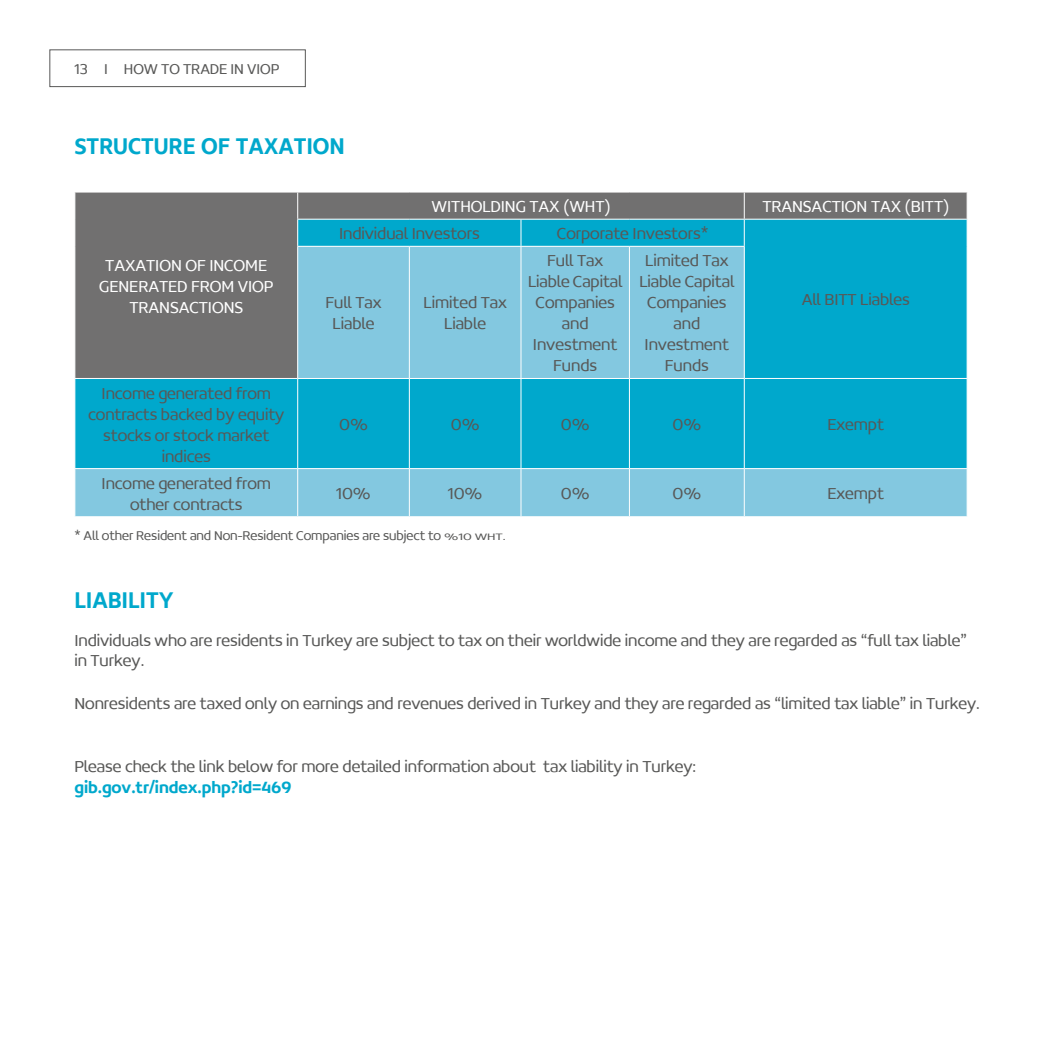
<style>
.page{position:relative;width:1042px;height:1042px;background:#fff}
.page>*{position:absolute;margin:0;border:0;box-sizing:border-box;transform-origin:0 0}
.t1{font:500 24.5px "Concord";letter-spacing:-.005em;color:#00a8cc;scale:.9 1}
.t2{font:300 17.5px/21px "Concord";letter-spacing:-.005em;color:#585857;text-align:center;scale:.95 1}
.t3{font:300 17.5px/21px "Concord";letter-spacing:-.005em;color:#fff;text-align:center;scale:.95 1}
.t4{font:500 17.5px "Concord";letter-spacing:-.005em;color:#00a8cc;scale:.95 1}
.t5{font:300 15.75px "Concord";letter-spacing:-.005em;color:#585857;scale:.95 1}
.t6{font:300 14px "Concord";letter-spacing:-.005em;color:#585857;scale:.95 1}
.s1{font-size:10.33px}
</style>
<div class="page">
<div style="left:50px;top:50px;width:255px;height:37px;border:1px solid #585857"></div>
<div style="left:75px;top:193px;width:891px;height:26px;background:#717070"></div>
<svg style="left:75px;top:219px;width:891px;height:27px;background:#1e9ab4"></svg>
<svg style="left:75px;top:246px;width:891px;height:270px;background:#45aec9"></svg>
<hr style="left:297px;top:219px;width:112px;height:1px;background:#fff">
<svg style="left:297px;top:192px;width:1px;height:54px"></svg>
<hr style="left:409px;top:219px;width:112px;height:1px;background:#fff">
<hr style="left:521px;top:219px;width:108px;height:1px;background:#fff">
<svg style="left:520px;top:220px;width:1px;height:26px"></svg>
<hr style="left:629px;top:219px;width:115px;height:1px;background:#fff">
<hr style="left:744px;top:219px;width:223px;height:1px;background:#fff">
<svg style="left:744px;top:192px;width:1px;height:54px"></svg>
<svg style="left:966px;top:192px;width:1px;height:54px"></svg>
<hr style="left:297px;top:246px;width:112px;height:1px;background:#fff">
<hr style="left:297px;top:247px;width:1px;height:131px;background:#fff">
<hr style="left:409px;top:246px;width:112px;height:1px;background:#fff">
<hr style="left:409px;top:247px;width:1px;height:131px;background:#fff">
<hr style="left:521px;top:246px;width:108px;height:1px;background:#fff">
<hr style="left:520px;top:247px;width:1px;height:131px;background:#fff">
<hr style="left:629px;top:246px;width:116px;height:1px;background:#fff">
<hr style="left:629px;top:247px;width:1px;height:131px;background:#fff">
<hr style="left:744px;top:247px;width:1px;height:131px;background:#fff">
<hr style="left:74px;top:378px;width:224px;height:1px;background:#fff">
<hr style="left:298px;top:378px;width:111px;height:1px;background:#fff">
<hr style="left:297px;top:379px;width:1px;height:89px;background:#fff">
<hr style="left:409px;top:378px;width:112px;height:1px;background:#fff">
<hr style="left:409px;top:379px;width:1px;height:89px;background:#fff">
<hr style="left:521px;top:378px;width:108px;height:1px;background:#fff">
<hr style="left:520px;top:379px;width:1px;height:89px;background:#fff">
<hr style="left:629px;top:378px;width:115px;height:1px;background:#fff">
<hr style="left:629px;top:379px;width:1px;height:89px;background:#fff">
<hr style="left:744px;top:378px;width:223px;height:1px;background:#fff">
<hr style="left:744px;top:379px;width:1px;height:89px;background:#fff">
<hr style="left:74px;top:468px;width:224px;height:1px;background:#fff">
<hr style="left:298px;top:468px;width:111px;height:1px;background:#fff">
<hr style="left:297px;top:469px;width:1px;height:47px;background:#fff">
<hr style="left:409px;top:468px;width:112px;height:1px;background:#fff">
<hr style="left:409px;top:469px;width:1px;height:47px;background:#fff">
<hr style="left:521px;top:468px;width:108px;height:1px;background:#fff">
<hr style="left:520px;top:469px;width:1px;height:47px;background:#fff">
<hr style="left:629px;top:468px;width:115px;height:1px;background:#fff">
<hr style="left:629px;top:469px;width:1px;height:47px;background:#fff">
<hr style="left:744px;top:468px;width:223px;height:1px;background:#fff">
<hr style="left:744px;top:469px;width:1px;height:47px;background:#fff">
<p class="t5" style="left:74px;top:60px;width:217px">13 I HOW TO TRADE IN VIOP</p>
<h1 class="t1" style="left:74px;top:131px;width:302px">STRUCTURE OF TAXATION</h1>
<p class="t3" style="left:99px;top:254px;width:185px">TAXATION OF INCOME<br>GENERATED FROM VIOP<br>TRANSACTIONS</p>
<p class="t2" style="left:88px;top:382px;width:208px">Income generated from contracts backed by equity stocks or stock market indices</p>
<p class="t3" style="left:431px;top:196px;width:190px">WITHOLDING TAX (WHT)</p>
<p class="t3" style="left:762px;top:196px;width:198px">TRANSACTION TAX (BITT)</p>
<p class="t2" style="left:339px;top:223px;width:150px">Individual Investors</p>
<p class="t2" style="left:557px;top:223px;width:161px">Corporate Investors*</p>
<p class="t2" style="left:528px;top:250px;width:101px">Full Tax<br>Liable Capital<br>Companies and<br>Investment<br>Funds</p>
<p class="t2" style="left:639px;top:250px;width:102px">Limited Tax<br>Liable Capital<br>Companies and<br>Investment<br>Funds</p>
<p class="t2" style="left:325px;top:292px;width:61px">Full Tax</p>
<p class="t2" style="left:801px;top:289px;width:115px">All BITT Liables</p>
<p class="t2" style="left:333px;top:313px;width:46px">Liable</p>
<p class="t2" style="left:423px;top:292px;width:89px">Limited Tax<br>Liable</p>
<p class="t2" style="left:339px;top:414px;width:32px">0%</p>
<p class="t2" style="left:451px;top:414px;width:32px">0%</p>
<p class="t2" style="left:561px;top:414px;width:32px">0%</p>
<p class="t2" style="left:672px;top:414px;width:32px">0%</p>
<p class="t2" style="left:827px;top:414px;width:61px">Exempt</p>
<p class="t2" style="left:102px;top:472px;width:180px">Income generated from other contracts</p>
<p class="t2" style="left:336px;top:483px;width:38px">10%</p>
<p class="t2" style="left:448px;top:483px;width:38px">10%</p>
<p class="t2" style="left:561px;top:483px;width:32px">0%</p>
<p class="t2" style="left:672px;top:483px;width:32px">0%</p>
<p class="t2" style="left:827px;top:483px;width:61px">Exempt</p>
<p class="t6" style="left:74px;top:527px;width:455px">* All other Resident and Non-Resident Companies are subject to <span class="s1">%10 WHT.</span></p>
<h1 class="t1" style="left:74px;top:585px;width:112px">LIABILITY</h1>
<p class="t2" style="left:74px;top:630px;width:941px;line-height:19.9px;text-align:left">Individuals who are residents in Turkey are subject to tax on their worldwide income and they are regarded as “full tax liable” in Turkey.</p>
<p class="t2" style="left:74px;top:693px;width:954px">Nonresidents are taxed only on earnings and revenues derived in Turkey and they are regarded as “limited tax liable” in Turkey.</p>
<p class="t2" style="left:74px;top:756px;width:656px">Please check the link below for more detailed information about tax liability in Turkey:</p>
<p class="t4" style="left:74px;top:776px;width:230px">gib.gov.tr/index.php?id=469</p>
</div>
